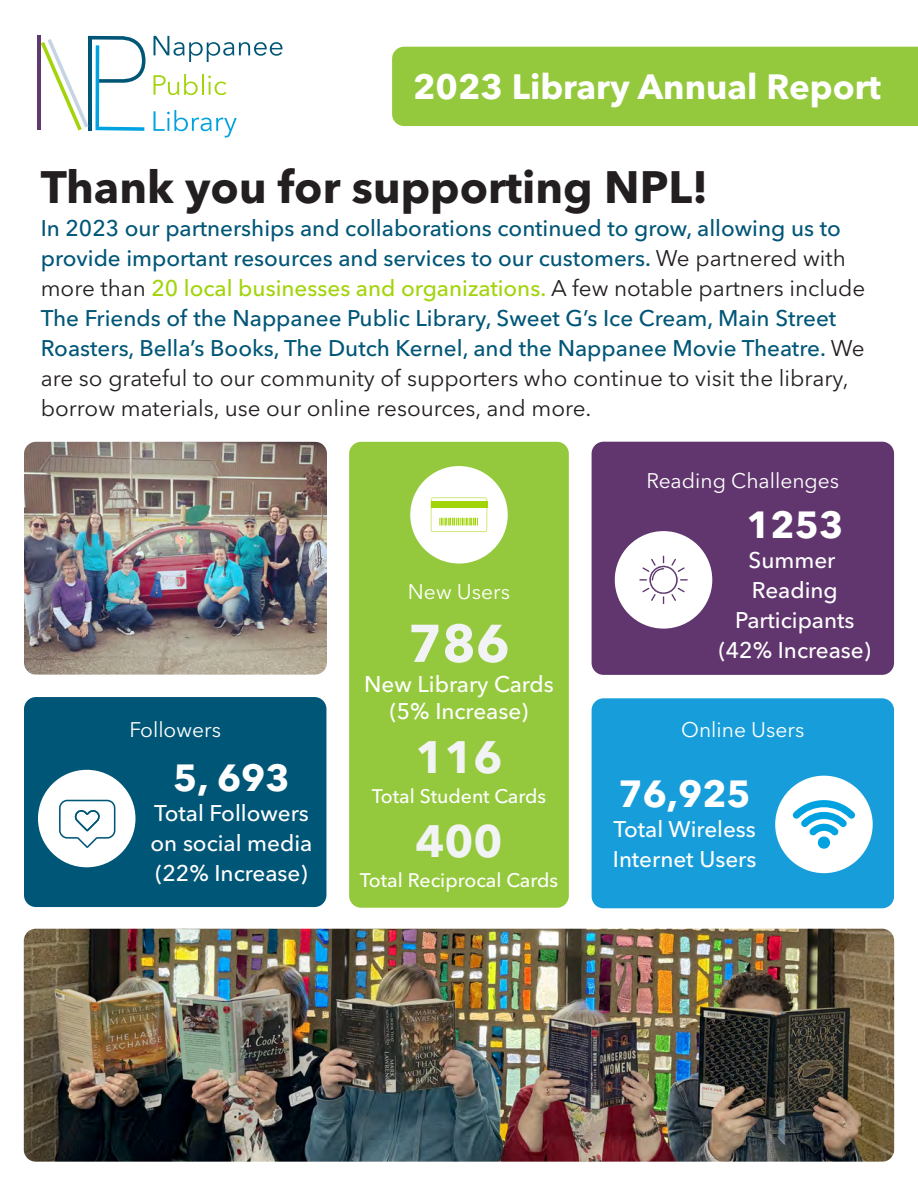
<style>
.page{position:relative;width:918px;height:1188px;background:#fff}
.page>*{position:absolute;margin:0;border:0;box-sizing:border-box;transform-origin:0 0}
.t1{font:700 52.5px "Avenir Next LT Pro";color:#f2f3f4}
.t2{font:700 45px "Avenir Next LT Pro";color:#231f20}
.t3{font:700 45px "Avenir Next LT Pro";color:#f2f3f4}
.t4{font:700 37.5px "Avenir Next LT Pro";color:#fff}
.t5{font:700 34.8px "Avenir Next LT Pro";color:#fff}
.t6{font:500 22.5px/30px "Avenir Next LT Pro";color:#005677}
.t7{font:500 22.5px/30px "Avenir Next LT Pro";color:#fff;text-align:center}
.t8{font:21px "Avenir Next LT Pro";color:#fff}
.t9{font:500 19.5px "Avenir Next LT Pro";color:#fff}
.s1{font-weight:400;color:#231f20}
.s2{color:#a2d40a}
</style>
<div class="page">
<img style="left:24px;top:929px;width:870px;height:233px">
<hr style="left:37px;top:35px;width:4px;height:95px;background:#5e386e">
<svg style="left:41px;top:36px;width:105px;height:95px"></svg>
<svg style="left:154px;top:36px;width:128px;height:26px"></svg>
<svg style="left:154px;top:74px;width:44px;height:21px"></svg>
<hr style="left:202px;top:74px;width:2px;height:21px;background:#a2d40a">
<svg style="left:208px;top:76px;width:18px;height:19px"></svg>
<svg style="left:154px;top:110px;width:83px;height:27px"></svg>
<div style="left:392px;top:47px;width:526px;height:79px;background:#95c93d"></div>
<img style="left:24px;top:442px;width:303px;height:233px">
<div style="left:592px;top:442px;width:302px;height:233px;background:#61366e;border-radius:12px"></div>
<div style="left:592px;top:698px;width:302px;height:210px;background:#179eda;border-radius:12px"></div>
<div style="left:615px;top:531px;width:97px;height:98px;background:#fff;border-radius:50%"></div>
<svg style="left:639px;top:556px;width:49px;height:48px"></svg>
<div style="left:24px;top:697px;width:302px;height:210px;background:#005677;border-radius:12px"></div>
<div style="left:38px;top:770px;width:97px;height:97px;background:#fff;border-radius:50%"></div>
<svg style="left:59px;top:800px;width:56px;height:48px"></svg>
<div style="left:349px;top:442px;width:220px;height:466px;background:#95c93d;border-radius:12px"></div>
<div style="left:410px;top:466px;width:98px;height:98px;background:#fff;border-radius:50%"></div>
<svg style="left:431px;top:498px;width:56px;height:34px"></svg>
<div style="left:775px;top:776px;width:98px;height:97px;background:#fff;border-radius:50%"></div>
<svg style="left:792px;top:800px;width:63px;height:49px"></svg>
<h3 class="t5" style="left:413px;top:65px;width:470px">2023 Library Annual Report</h3>
<h2 class="t2" style="left:41px;top:160px;width:669px">Thank you for supporting NPL!</h2>
<p class="t6" style="left:41px;top:213px;width:826px">In 2023 our partnerships and collaborations continued to grow, allowing us to provide important resources and services to our customers. <span class="s1">We partnered with more than</span> <span class="s2">20 local businesses and organizations.</span> <span class="s1">A few notable partners include </span>The Friends of the Nappanee Public Library, Sweet G’s Ice Cream, Main Street Roasters, Bella’s Books, The Dutch Kernel, and the Nappanee Movie Theatre. <span class="s1">We are so grateful to our community of supporters who continue to visit the library, borrow materials, use our online resources, and more.</span></p>
<p class="t8" style="left:129px;top:717px;width:93px">Followers</p>
<h3 class="t4" style="left:173px;top:755px;width:118px">5, 693</h3>
<p class="t7" style="left:151px;top:798px;width:163px;text-align:left">Total Followers on social media (22% Increase)</p>
<p class="t8" style="left:408px;top:579px;width:104px">New Users</p>
<h1 class="t1" style="left:408px;top:611px;width:103px">786</h1>
<p class="t7" style="left:364px;top:670px;width:191px;line-height:27px">New Library Cards (5% Increase)</p>
<h2 class="t3" style="left:415px;top:730px;width:89px">116</h2>
<p class="t9" style="left:372px;top:784px;width:176px">Total Student Cards</p>
<h2 class="t3" style="left:415px;top:814px;width:89px">400</h2>
<p class="t9" style="left:360px;top:868px;width:200px">Total Reciprocal Cards</p>
<p class="t8" style="left:646px;top:468px;width:194px">Reading Challenges</p>
<h3 class="t4" style="left:746px;top:501px;width:98px">1253</h3>
<p class="t7" style="left:719px;top:545px;width:154px">Summer<br>Reading<br>Participants (42% Increase)</p>
<p class="t8" style="left:681px;top:717px;width:125px">Online Users</p>
<h3 class="t4" style="left:618px;top:770px;width:134px">76,925</h3>
<p class="t7" style="left:613px;top:814px;width:145px;text-align:left">Total Wireless<br>Internet Users</p>
</div>
